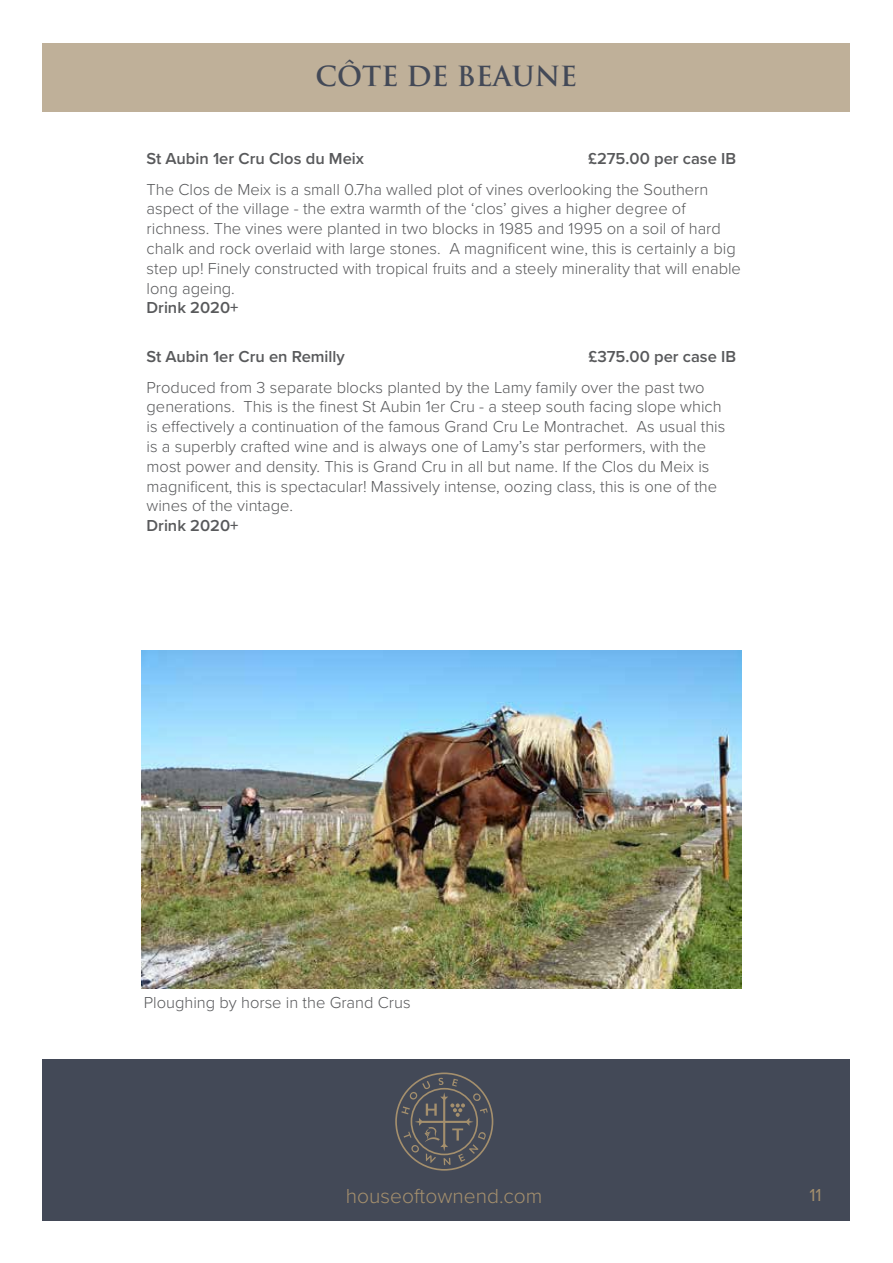
<style>
.page{position:relative;width:893px;height:1263px;background:#fff}
.page>*{position:absolute;margin:0;border:0;box-sizing:border-box;transform-origin:0 0}
.t1{font:700 27px "Trajan";color:#434957}
.t2{font:300 21px "Proxima Nova";color:#a48f6d}
.t3{font:18px "Proxima Nova";color:#a48f6d}
.t4{font:300 16.5px/19.8px "Proxima Nova";color:#58595b}
.t5{font:600 16.5px "Proxima Nova";color:#58595b}
</style>
<div class="page">
<div style="left:43px;top:43px;width:807px;height:68px;background:#bfb099"></div>
<div style="left:43px;top:1059px;width:807px;height:161px;background:#434957"></div>
<svg style="left:395px;top:1072px;width:98px;height:98px"></svg>
<img style="left:142px;top:650px;width:600px;height:338px">
<h1 class="t1" style="left:316px;top:59px;width:263px">CÔTE DE BEAUNE</h1>
<p class="t5" style="left:147px;top:146px;width:219px">St Aubin 1er Cru Clos du Meix</p>
<p class="t5" style="left:588px;top:146px;width:149px">£275.00 per case IB</p>
<p class="t4" style="left:147px;top:178px;width:596px">The Clos de Meix is a small 0.7ha walled plot of vines overlooking the Southern aspect of the village - the extra warmth of the ‘clos’ gives a higher degree of richness. The vines were planted in two blocks in 1985 and 1995 on a soil of hard chalk and rock overlaid with large stones. A magnificent wine, this is certainly a big step up! Finely constructed with tropical fruits and a steely minerality that will enable long ageing.</p>
<p class="t5" style="left:147px;top:296px;width:93px">Drink 2020+</p>
<p class="t5" style="left:147px;top:344px;width:200px">St Aubin 1er Cru en Remilly</p>
<p class="t5" style="left:588px;top:344px;width:149px">£375.00 per case IB</p>
<p class="t4" style="left:147px;top:376px;width:580px">Produced from 3 separate blocks planted by the Lamy family over the past two generations. This is the finest St Aubin 1er Cru - a steep south facing slope which is effectively a continuation of the famous Grand Cru Le Montrachet. As usual this is a superbly crafted wine and is always one of Lamy’s star performers, with the most power and density. This is Grand Cru in all but name. If the Clos du Meix is magnificent, this is spectacular! Massively intense, oozing class, this is one of the wines of the vintage.</p>
<p class="t5" style="left:147px;top:513px;width:93px">Drink 2020+</p>
<p class="t4" style="left:144px;top:992px;width:268px">Ploughing by horse in the Grand Crus</p>
<p class="t2" style="left:346px;top:1180px;width:198px">houseoftownend.com</p>
<p class="t3" style="left:809px;top:1181px;width:14px">11</p>
</div>
